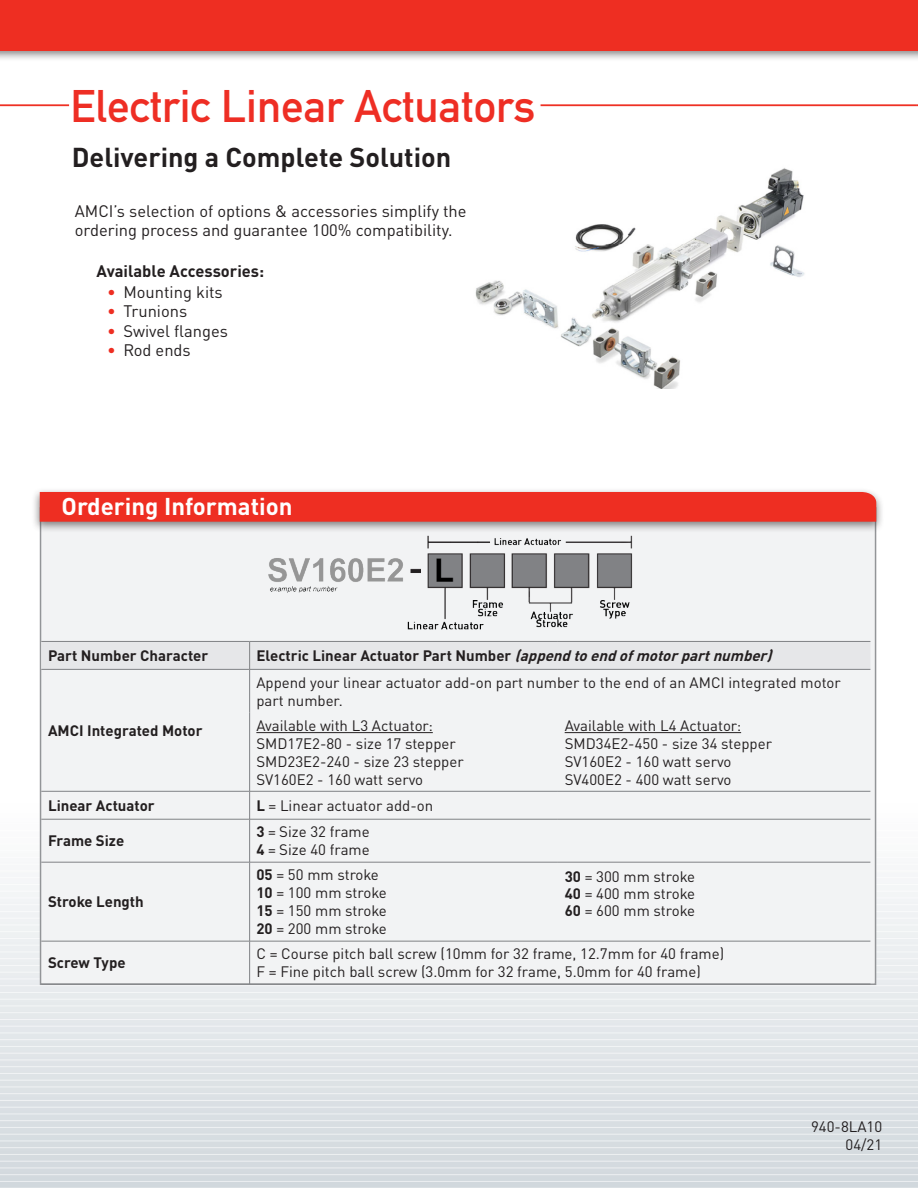
<style>
.page{position:relative;width:918px;height:1188px;background:#fff}
.page>*{position:absolute;margin:0;border:0;box-sizing:border-box;transform-origin:0 0}
.t1{font:45px "DIN Mittelschrift Std";color:#ee2e24}
.t2{font:700 27px "DINOT";color:#231f20}
.t3{font:700 24px "DINOT";color:#fff}
.t4{font:16.5px/19.5px "DINOT";color:#231f20}
.t5{font:700 16.5px "DINOT";color:#231f20}
.t6{font:15px/18px "DINOT";color:#231f20}
.t7{font:700 15px "DINOT";color:#231f20}
.s1{color:#ee2e22}
.s2{font-style:italic}
.s3{font-weight:700}
</style>
<div class="page">
<svg style="left:0;top:797px;width:918px;height:390px;background:#dfe3e7"></svg>
<hr style="left:0;top:1181px;width:918px;height:1px;background:#fff">
<hr style="left:0;top:1174px;width:918px;height:1px;background:#fff">
<hr style="left:0;top:1168px;width:918px;height:1px;background:#fff">
<hr style="left:0;top:1161px;width:918px;height:1px;background:#fff">
<hr style="left:0;top:1154px;width:918px;height:1px;background:#fff">
<hr style="left:0;top:1147px;width:918px;height:1px;background:#fff">
<hr style="left:0;top:1141px;width:918px;height:1px;background:#fff">
<hr style="left:0;top:1134px;width:918px;height:1px;background:#fff">
<hr style="left:0;top:1127px;width:918px;height:1px;background:#fff">
<hr style="left:0;top:1120px;width:918px;height:1px;background:#fff">
<hr style="left:0;top:1114px;width:918px;height:1px;background:#fff">
<hr style="left:0;top:1107px;width:918px;height:1px;background:#fff">
<hr style="left:0;top:1100px;width:918px;height:1px;background:#fff">
<hr style="left:0;top:1093px;width:918px;height:1px;background:#fff">
<hr style="left:0;top:1087px;width:918px;height:1px;background:#fff">
<hr style="left:0;top:1080px;width:918px;height:1px;background:#fff">
<hr style="left:0;top:1073px;width:918px;height:1px;background:#fff">
<hr style="left:0;top:1066px;width:918px;height:1px;background:#fff">
<hr style="left:0;top:1060px;width:918px;height:1px;background:#fff">
<hr style="left:0;top:1053px;width:918px;height:1px;background:#fff">
<hr style="left:0;top:1046px;width:918px;height:1px;background:#fff">
<hr style="left:0;top:1039px;width:918px;height:1px;background:#fff">
<hr style="left:0;top:1033px;width:918px;height:1px;background:#fff">
<hr style="left:0;top:1026px;width:918px;height:1px;background:#fff">
<hr style="left:0;top:1019px;width:918px;height:1px;background:#fff">
<hr style="left:0;top:1012px;width:918px;height:1px;background:#fff">
<hr style="left:0;top:1006px;width:918px;height:1px;background:#fff">
<hr style="left:0;top:999px;width:918px;height:1px;background:#fff">
<hr style="left:0;top:992px;width:918px;height:1px;background:#fff">
<hr style="left:0;top:985px;width:918px;height:1px;background:#fff">
<hr style="left:0;top:979px;width:918px;height:1px;background:#fff">
<hr style="left:0;top:972px;width:918px;height:1px;background:#fff">
<hr style="left:0;top:965px;width:918px;height:1px;background:#fff">
<hr style="left:0;top:958px;width:918px;height:1px;background:#fff">
<hr style="left:0;top:952px;width:918px;height:1px;background:#fff">
<hr style="left:0;top:945px;width:918px;height:1px;background:#fff">
<hr style="left:0;top:938px;width:918px;height:1px;background:#fff">
<hr style="left:0;top:931px;width:918px;height:1px;background:#fff">
<hr style="left:0;top:925px;width:918px;height:1px;background:#fff">
<hr style="left:0;top:918px;width:918px;height:1px;background:#fff">
<hr style="left:0;top:911px;width:918px;height:1px;background:#fff">
<hr style="left:0;top:904px;width:918px;height:1px;background:#fff">
<hr style="left:0;top:898px;width:918px;height:1px;background:#fff">
<hr style="left:0;top:891px;width:918px;height:1px;background:#fff">
<hr style="left:0;top:884px;width:918px;height:1px;background:#fff">
<hr style="left:0;top:877px;width:918px;height:1px;background:#fff">
<hr style="left:0;top:871px;width:918px;height:1px;background:#fff">
<hr style="left:0;top:864px;width:918px;height:1px;background:#fff">
<hr style="left:0;top:857px;width:918px;height:1px;background:#fff">
<hr style="left:0;top:850px;width:918px;height:1px;background:#fff">
<hr style="left:0;top:844px;width:918px;height:1px;background:#fff">
<hr style="left:0;top:837px;width:918px;height:1px;background:#fff">
<hr style="left:0;top:830px;width:918px;height:1px;background:#fff">
<hr style="left:0;top:823px;width:918px;height:1px;background:#fff">
<hr style="left:0;top:817px;width:918px;height:1px;background:#fff">
<hr style="left:0;top:810px;width:918px;height:1px;background:#fff">
<hr style="left:0;top:803px;width:918px;height:1px;background:#fff">
<div style="left:0;top:0;width:918px;height:61px;background:#231f20;opacity:.55"></div>
<div style="left:0;top:0;width:918px;height:50px;background:#ee2e22"></div>
<hr style="left:0;top:104px;width:916px;height:2px;background:#ee3124">
<div style="left:69px;top:79px;width:472px;height:59px;background:#fff"></div>
<img style="left:475px;top:168px;width:330px;height:221px">
<div style="left:40px;top:507px;width:836px;height:478px;background:#f2f3f4;border:2px solid #939598"></div>
<hr style="left:41px;top:669px;width:209px;height:1px;background:#808285">
<hr style="left:41px;top:791px;width:209px;height:1px;background:#808285">
<hr style="left:41px;top:819px;width:209px;height:1px;background:#808285">
<hr style="left:41px;top:862px;width:209px;height:1px;background:#808285">
<hr style="left:41px;top:941px;width:209px;height:1px;background:#808285">
<hr style="left:41px;top:984px;width:209px;height:1px;background:#808285">
<div style="left:41px;top:641px;width:829px;height:28px;background:#e6e7e9"></div>
<hr style="left:558px;top:641px;width:312px;height:1px;background:#808285">
<hr style="left:250px;top:669px;width:308px;height:1px;background:#808285">
<hr style="left:249px;top:670px;width:1px;height:42px;background:#808285">
<hr style="left:558px;top:669px;width:312px;height:1px;background:#808285">
<hr style="left:249px;top:712px;width:1px;height:79px;background:#808285">
<hr style="left:250px;top:791px;width:308px;height:1px;background:#808285">
<svg style="left:249px;top:791px;width:1px;height:28px"></svg>
<hr style="left:558px;top:791px;width:312px;height:1px;background:#808285">
<hr style="left:250px;top:819px;width:308px;height:1px;background:#808285">
<hr style="left:249px;top:819px;width:1px;height:43px;background:#808285">
<hr style="left:558px;top:819px;width:312px;height:1px;background:#808285">
<hr style="left:250px;top:862px;width:308px;height:1px;background:#808285">
<hr style="left:249px;top:862px;width:1px;height:79px;background:#808285">
<hr style="left:558px;top:862px;width:312px;height:1px;background:#808285">
<hr style="left:250px;top:941px;width:308px;height:1px;background:#808285">
<hr style="left:249px;top:941px;width:1px;height:43px;background:#808285">
<hr style="left:558px;top:941px;width:312px;height:1px;background:#808285">
<hr style="left:250px;top:984px;width:308px;height:1px;background:#808285">
<hr style="left:558px;top:984px;width:312px;height:1px;background:#808285">
<hr style="left:256px;top:732px;width:177px;height:1px;background:#231f20">
<hr style="left:565px;top:732px;width:176px;height:1px;background:#231f20">
<div style="left:32px;top:487px;width:853px;height:46px;background:#231f20;opacity:.55"></div>
<div style="left:40px;top:492px;width:836px;height:30px;background:#ee2e22"></div>
<img style="left:264px;top:531px;width:377px;height:99px">
<p class="t1" style="left:71px;top:80px;width:466px">Electric Linear Actuators</p>
<p class="t2" style="left:72px;top:140px;width:381px">Delivering a Complete Solution</p>
<p class="t4" style="left:75px;top:201px;width:393px">AMCI’s selection of options &amp; accessories simplify the ordering process and guarantee 100% compatibility.</p>
<p class="t5" style="left:96px;top:260px;width:169px">Available Accessories:</p>
<p class="t4" style="left:107px;top:282px;width:117px"><span class="s1">•</span> Mounting kits</p>
<p class="t4" style="left:107px;top:301px;width:82px"><span class="s1">•</span> Trunions</p>
<p class="t4" style="left:107px;top:321px;width:122px"><span class="s1">•</span> Swivel flanges</p>
<p class="t4" style="left:107px;top:340px;width:85px"><span class="s1">•</span> Rod ends</p>
<p class="t3" style="left:62px;top:491px;width:232px">Ordering Information</p>
<p class="t7" style="left:48px;top:646px;width:162px">Part Number Character</p>
<p class="t7" style="left:256px;top:646px;width:522px">Electric Linear Actuator Part Number <span class="s2">(appendtoendofmotorpartnumber)</span></p>
<p class="t7" style="left:48px;top:721px;width:156px">AMCI Integrated Motor</p>
<p class="t6" style="left:256px;top:673px;width:586px">Append your linear actuator add-on part number to the end of an AMCI integrated motor part number.</p>
<p class="t6" style="left:256px;top:716px;width:178px">Available with L3 Actuator:</p>
<p class="t6" style="left:256px;top:734px;width:201px">SMD17E2-80 - size 17 stepper</p>
<p class="t6" style="left:256px;top:752px;width:209px">SMD23E2-240 - size 23 stepper</p>
<p class="t6" style="left:256px;top:770px;width:168px">SV160E2 - 160 watt servo</p>
<p class="t6" style="left:565px;top:716px;width:178px">Available with L4 Actuator:</p>
<p class="t6" style="left:565px;top:734px;width:209px">SMD34E2-450 - size 34 stepper</p>
<p class="t6" style="left:565px;top:752px;width:168px">SV160E2 - 160 watt servo</p>
<p class="t6" style="left:565px;top:770px;width:168px">SV400E2 - 400 watt servo</p>
<p class="t7" style="left:48px;top:796px;width:108px">Linear Actuator</p>
<p class="t6" style="left:256px;top:796px;width:178px"><span class="s3">L</span> = Linear actuator add-on</p>
<p class="t7" style="left:48px;top:831px;width:78px">Frame Size</p>
<p class="t6" style="left:256px;top:823px;width:115px"><span class="s3">3</span> = Size 32 frame</p>
<p class="t6" style="left:256px;top:841px;width:115px"><span class="s3">4</span> = Size 40 frame</p>
<p class="t7" style="left:48px;top:892px;width:97px">Stroke Length</p>
<p class="t6" style="left:256px;top:866px;width:124px"><span class="s3">05</span> = 50 mm stroke</p>
<p class="t6" style="left:256px;top:884px;width:132px"><span class="s3">10</span> = 100 mm stroke</p>
<p class="t6" style="left:256px;top:902px;width:132px"><span class="s3">15</span> = 150 mm stroke</p>
<p class="t6" style="left:256px;top:920px;width:132px"><span class="s3">20</span> = 200 mm stroke</p>
<p class="t6" style="left:565px;top:867px;width:132px"><span class="s3">30</span> = 300 mm stroke</p>
<p class="t6" style="left:565px;top:884px;width:132px"><span class="s3">40</span> = 400 mm stroke</p>
<p class="t6" style="left:565px;top:901px;width:132px"><span class="s3">60</span> = 600 mm stroke</p>
<p class="t7" style="left:48px;top:953px;width:79px">Screw Type</p>
<p class="t6" style="left:256px;top:945px;width:469px">C = Course pitch ball screw (10mm for 32 frame, 12.7mm for 40 frame)</p>
<p class="t6" style="left:256px;top:963px;width:446px">F = Fine pitch ball screw (3.0mm for 32 frame, 5.0mm for 40 frame)</p>
<p class="t6" style="left:811px;top:1117px;width:73px">940-8LA10</p>
<p class="t6" style="left:846px;top:1135px;width:38px">04/21</p>
</div>
